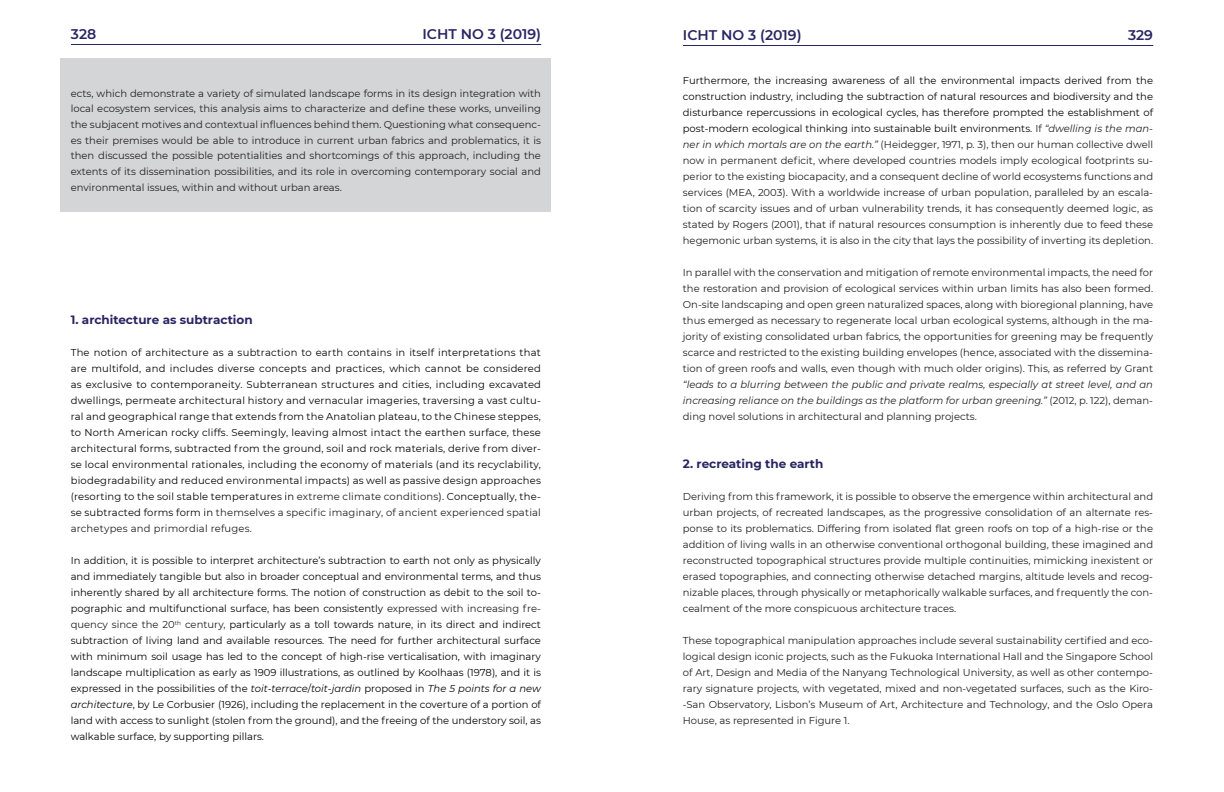
<style>
.page{position:relative;width:1224px;height:792px;background:#fff}
.page>*{position:absolute;margin:0;border:0;box-sizing:border-box;transform-origin:0 0}
.t1{font:600 14px "Montserrat";color:#282562}
.t2{font:700 12px "Montserrat";color:#282562}
.t3{font:10px/16px "Montserrat";color:#231f20;text-align:justify}
.t4{font:10px/16px "Montserrat";letter-spacing:.005em;color:#040503;text-align:justify}
.t5{font:italic 10px/16px "Montserrat";color:#231f20;text-align:justify}
.s1{color:#040503}
.s2{font-style:italic}
.s3{font-style:normal}
.s4{color:#231f20}
</style>
<div class="page">
<hr style="left:71px;top:44px;width:470px;height:1px;background:#282562">
<hr style="left:683px;top:45px;width:470px;height:1px;background:#282562">
<div style="left:61px;top:59px;width:490px;height:153px;background:#d4d5d7"></div>
<h1 class="t1" style="left:71px;top:24px;width:27px">328</h1>
<h1 class="t1" style="left:422px;top:24px;width:120px">ICHT NO 3 (2019)</h1>
<h1 class="t1" style="left:683px;top:25px;width:120px">ICHT NO 3 (2019)</h1>
<h1 class="t1" style="left:1128px;top:25px;width:27px">329</h1>
<p class="t3" style="left:683px;top:72px;width:472px"><span class="s1">Furthermore, the increasing awareness of all the environmental impacts derived from the construction industry, including the subtraction of natural resources and biodiversity and the disturbance repercussions in ecological cycles, has therefore prompted the establishment of post-modern ecological thinking into sustainable built environments.</span> If <span class="s2">“dwelling is the man&shy;ner in which mortals are on the earth.”</span> (Heidegger, 1971, p. 3), then our human collective dwell now in permanent deficit, where developed countries models imply ecological footprints su&shy;perior to the existing biocapacity, and a consequent decline of world ecosystems functions and services (MEA, 2003). With a worldwide increase of urban population, paralleled by an escala&shy;tion of scarcity issues and of urban vulnerability trends, it has consequently deemed logic, as stated by Rogers (2001), that if natural resources consumption is inherently due to feed these hegemonic urban systems, it is also in the city that lays the possibility of inverting its depletion.</p>
<p class="t3" style="left:683px;top:264px;width:472px">In parallel with the conservation and mitigation of remote environmental impacts, the need for the restoration and provision of ecological services within urban limits has also been formed.<br>On-site landscaping and open green naturalized spaces, along with bioregional planning, have thus emerged as necessary to regenerate local urban ecological systems, although in the ma&shy;jority of existing consolidated urban fabrics, the opportunities for greening may be frequently scarce and restricted to the existing building envelopes (hence, associated with the dissemina&shy;tion of green roofs and walls, even though with much older origins). This, as referred by Grant</p>
<p class="t5" style="left:683px;top:376px;width:472px">“leads to a blurring between the public and private realms, especially at street level, and an increasing reliance on the buildings as the platform for urban greening.” <span class="s3">(2012, p. 122), deman&shy;ding novel solutions in architectural and planning projects.</span></p>
<p class="t2" style="left:683px;top:455px;width:142px">2. recreating the earth</p>
<p class="t3" style="left:683px;top:488px;width:472px">Deriving from this framework, it is possible to observe the emergence within architectural and urban projects, of recreated landscapes, as the progressive consolidation of an alternate res&shy;ponse to its problematics. Differing from isolated flat green roofs on top of a high-rise or the addition of living walls in an otherwise conventional orthogonal building, these imagined and reconstructed topographical structures provide multiple continuities, mimicking inexistent or erased topographies, and connecting otherwise detached margins, altitude levels and recog&shy;nizable places, through physically or metaphorically walkable surfaces, and frequently the con&shy;cealment of the more conspicuous architecture traces.</p>
<p class="t3" style="left:683px;top:632px;width:472px">These topographical manipulation approaches include several sustainability certified and eco&shy;logical design iconic projects, such as the Fukuoka International Hall and the Singapore School of Art, Design and Media of the Nanyang Technological University, as well as other contempo&shy;rary signature projects, with vegetated, mixed and non-vegetated surfaces, such as the Kiro--San Observatory, Lisbon’s Museum of Art, Architecture and Technology, and the Oslo Opera House, as represented in Figure 1.</p>
<p class="t3" style="left:71px;top:85px;width:472px;line-height:15.7px">ects, which demonstrate a variety of simulated landscape forms in its design integration with local ecosystem services, this analysis aims to characterize and define these works, unveiling the subjacent motives and contextual influences behind them. Questioning what consequenc&shy;es their premises would be able to introduce in current urban fabrics and problematics, it is then discussed the possible potentialities and shortcomings of this approach, including the extents of its dissemination possibilities, and its role in overcoming contemporary social and environmental issues, within and without urban areas.</p>
<p class="t2" style="left:71px;top:311px;width:183px">1. architecture as subtraction</p>
<p class="t4" style="left:71px;top:344px;width:472px">The notion of architecture as a subtraction to earth contains in itself interpretations that are multifold, and includes diverse concepts and practices, which cannot be considered as exclusive to contemporaneity. Subterranean structures and cities, including excavated dwellings, permeate architectural history and vernacular imageries, traversing a vast cultu&shy;ral and geographical range that extends from the Anatolian plateau, to the Chinese steppes, to North American rocky cliffs. Seemingly, leaving almost intact the earthen surface, these architectural forms, subtracted from the ground, soil and rock materials, derive from diver&shy;se local environmental rationales, including the economy of materials (and its recyclability, biodegradability and reduced environmental impacts) as well as passive design approaches (resorting to the soil stable temperatures in <span class="s4">extreme climate conditions</span>). Conceptually, the&shy;se subtracted forms form in <span class="s4">themselves a specific imaginary, of ancient experienced spatial archetypes and primordial refuges.</span></p>
<p class="t4" style="left:71px;top:552px;width:472px">In addition, it is possible to interpret architecture’s subtraction to earth not only as physically and immediately tangible but also in broader conceptual and environmental terms, and thus inherently shared by all architecture forms. The notion of construction as debit to the soil to&shy;pographic and multifunctional surface, has been consistently <span class="s4">expressed with increasing fre&shy;quency since the 20</span><sup>th</sup> <span class="s4">century,</span> particularly as a toll towards nature, in its direct and indirect subtraction of living land and available resources<span class="s4">.</span> The need for further architectural surface with minimum soil usage has led to the concept of high-rise verticalisation, with imaginary landscape multiplication as early as 1909 illustrations, as outlined by Koolhaas (1978), and it is expressed in the possibilities of the <span class="s2">toit-terrace</span>/<span class="s2">toit-jardin</span> proposed in <span class="s2">The 5 points for a new architecture</span>, by Le Corbusier (1926), including the replacement in the coverture of a portion of land with access to sunlight (stolen from the ground), and the freeing of the understory soil, as walkable surface, by supporting pillars.</p>
</div>
